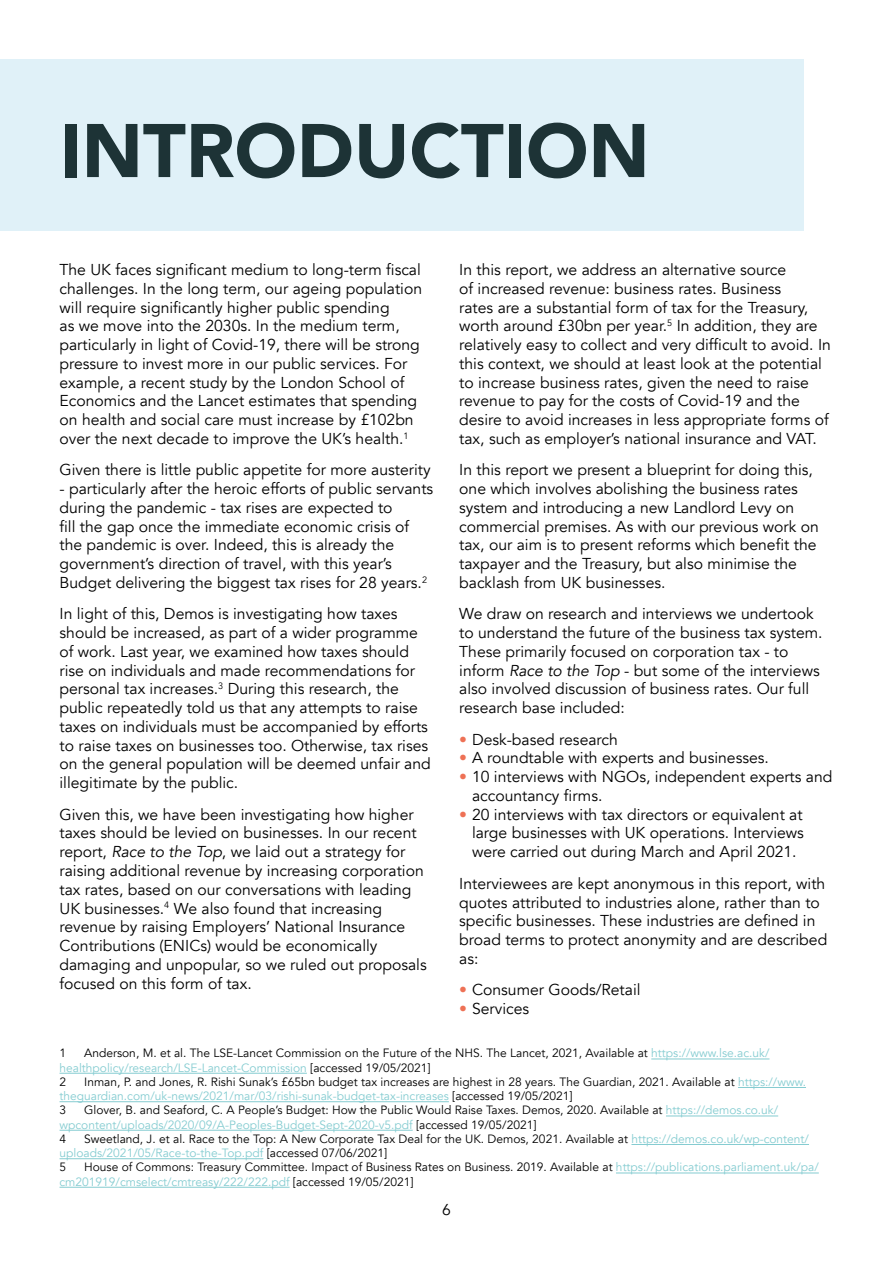
<style>
.page{position:relative;width:893px;height:1263px;background:#fff}
.page>*{position:absolute;margin:0;border:0;box-sizing:border-box;transform-origin:0 0}
.H1_smaller{font:900 75px "Avenir";color:#1d3336}
.Body{font:15.75px/18.8px "Avenir";color:#000}
.Footnotes{font:12px/14.2px "Avenir";color:#000}
.s1{font-style:italic}
.s2{font-weight:900;color:#ee7155}
.s3{color:#85ccd1}
</style>
<div class="page">
<div style="left:0;top:60px;width:804px;height:171px;background:#e0f1f8"></div>
<hr style="left:651px;top:1059px;width:118px;height:1px;background:#85ccd1">
<hr style="left:60px;top:1073px;width:247px;height:1px;background:#85ccd1">
<hr style="left:738px;top:1087px;width:68px;height:1px;background:#85ccd1">
<hr style="left:60px;top:1101px;width:389px;height:1px;background:#85ccd1">
<hr style="left:666px;top:1116px;width:112px;height:1px;background:#85ccd1">
<hr style="left:60px;top:1130px;width:353px;height:1px;background:#85ccd1">
<hr style="left:631px;top:1144px;width:178px;height:1px;background:#85ccd1">
<hr style="left:60px;top:1158px;width:203px;height:1px;background:#85ccd1">
<hr style="left:616px;top:1173px;width:203px;height:1px;background:#85ccd1">
<hr style="left:60px;top:1187px;width:230px;height:1px;background:#85ccd1">
<p class="H1_smaller" style="left:60px;top:87px;width:592px">INTRODUCTION</p>
<p class="Body" style="left:60px;top:261px;width:364px">The UK faces significant medium to long-term fiscal challenges. In the long term, our ageing population will require significantly higher public spending<br>as we move into the 2030s. In the medium term, particularly in light of Covid-19, there will be strong pressure to invest more in our public services. For example, a recent study by the London School of Economics and the Lancet estimates that spending on health and social care must increase by £102bn over the next decade to improve the UK’s health.<sup>1</sup></p>
<p class="Body" style="left:60px;top:461px;width:373px">Given there is little public appetite for more austerity</p>
<p class="Body" style="left:60px;top:480px;width:375px">- particularly after the heroic efforts of public servants during the pandemic - tax rises are expected to<br>fill the gap once the immediate economic crisis of the pandemic is over. Indeed, this is already the government’s direction of travel, with this year’s Budget delivering the biggest tax rises for 28 years.<sup>2</sup></p>
<p class="Body" style="left:60px;top:605px;width:373px">In light of this, Demos is investigating how taxes should be increased, as part of a wider programme of work. Last year, we examined how taxes should rise on individuals and made recommendations for personal tax increases.<sup>3</sup> During this research, the public repeatedly told us that any attempts to raise taxes on individuals must be accompanied by efforts to raise taxes on businesses too. Otherwise, tax rises on the general population will be deemed unfair and illegitimate by the public.</p>
<p class="Body" style="left:60px;top:805px;width:369px">Given this, we have been investigating how higher taxes should be levied on businesses. In our recent report, <span class="s1">Race to the Top</span>, we laid out a strategy for raising additional revenue by increasing corporation tax rates, based on our conversations with leading UK businesses.<sup>4</sup> We also found that increasing revenue by raising Employers’ National Insurance Contributions (ENICs) would be economically damaging and unpopular, so we ruled out proposals focused on this form of tax.</p>
<p class="Body" style="left:459px;top:261px;width:373px">In this report, we address an alternative source<br>of increased revenue: business rates. Business<br>rates are a substantial form of tax for the Treasury, worth around £30bn per year.<sup>5</sup> In addition, they are relatively easy to collect and very difficult to avoid. In this context, we should at least look at the potential to increase business rates, given the need to raise revenue to pay for the costs of Covid-19 and the desire to avoid increases in less appropriate forms of tax, such as employer’s national insurance and VAT.</p>
<p class="Body" style="left:459px;top:461px;width:361px">In this report we present a blueprint for doing this, one which involves abolishing the business rates system and introducing a new Landlord Levy on commercial premises. As with our previous work on tax, our aim is to present reforms which benefit the taxpayer and the Treasury, but also minimise the backlash from UK businesses.</p>
<p class="Body" style="left:459px;top:605px;width:365px">We draw on research and interviews we undertook to understand the future of the business tax system.<br>These primarily focused on corporation tax - to inform <span class="s1">Race to the Top</span> - but some of the interviews also involved discussion of business rates. Our full research base included:</p>
<p class="Body" style="left:459px;top:730px;width:160px"><span class="s2">•</span> Desk-based research</p>
<p class="Body" style="left:459px;top:749px;width:311px"><span class="s2">•</span> A roundtable with experts and businesses.</p>
<p class="Body" style="left:472px;top:768px;width:362px;text-indent:-13px"><span class="s2">•</span> 10 interviews with NGOs, independent experts and accountancy firms.</p>
<p class="Body" style="left:472px;top:805px;width:333px;text-align:justify;text-indent:-13px"><span class="s2">•</span> 20 interviews with tax directors or equivalent at large businesses with UK operations. Interviews were carried out during March and April 2021.</p>
<p class="Body" style="left:459px;top:874px;width:370px">Interviewees are kept anonymous in this report, with quotes attributed to industries alone, rather than to specific businesses. These industries are defined in broad terms to protect anonymity and are described as:</p>
<p class="Body" style="left:459px;top:981px;width:183px"><span class="s2">•</span> Consumer Goods/Retail</p>
<p class="Body" style="left:459px;top:999px;width:71px"><span class="s2">•</span> Services</p>
<p class="Footnotes" style="left:60px;top:1046px;width:711px;text-indent:25px">Anderson, M. et al. The LSE-Lancet Commission on the Future of the NHS. The Lancet, 2021, Available at <span class="s3">https://www.lse.ac.uk/ healthpolicy/research/LSE-Lancet-Commission</span> [accessed 19/05/2021]</p>
<p class="Footnotes" style="left:60px;top:1075px;width:8px">2</p>
<p class="Footnotes" style="left:60px;top:1046px;width:8px">1</p>
<p class="Footnotes" style="left:60px;top:1075px;width:748px;text-indent:25px">Inman, P. and Jones, R. Rishi Sunak’s £65bn budget tax increases are highest in 28 years. The Guardian, 2021. Available at <span class="s3">https://www. theguardian.com/uk-news/2021/mar/03/rishi-sunak-budget-tax-increases</span> [accessed 19/05/2021]</p>
<p class="Footnotes" style="left:60px;top:1103px;width:8px">3</p>
<p class="Footnotes" style="left:60px;top:1103px;width:720px;text-indent:25px">Glover, B. and Seaford, C. A People’s Budget: How the Public Would Raise Taxes. Demos, 2020. Available at <span class="s3">https://demos.co.uk/ wpcontent/uploads/2020/09/A-Peoples-Budget-Sept-2020-v5.pdf</span> [accessed 19/05/2021]</p>
<p class="Footnotes" style="left:60px;top:1132px;width:8px">4</p>
<p class="Footnotes" style="left:60px;top:1132px;width:751px;text-indent:25px">Sweetland, J. et al. Race to the Top: A New Corporate Tax Deal for the UK. Demos, 2021. Available at <span class="s3">https://demos.co.uk/wp-content/ uploads/2021/05/Race-to-the-Top.pdf</span> [accessed 07/06/2021]</p>
<p class="Footnotes" style="left:60px;top:1160px;width:8px">5</p>
<p class="Footnotes" style="left:60px;top:1160px;width:761px;text-indent:25px">House of Commons: Treasury Committee. Impact of Business Rates on Business. 2019. Available at <span class="s3">https://publications.parliament.uk/pa/ cm201919/cmselect/cmtreasy/222/222.pdf</span> [accessed 19/05/2021]</p>
<p class="Body" style="left:442px;top:1200px;width:10px">6</p>
</div>
